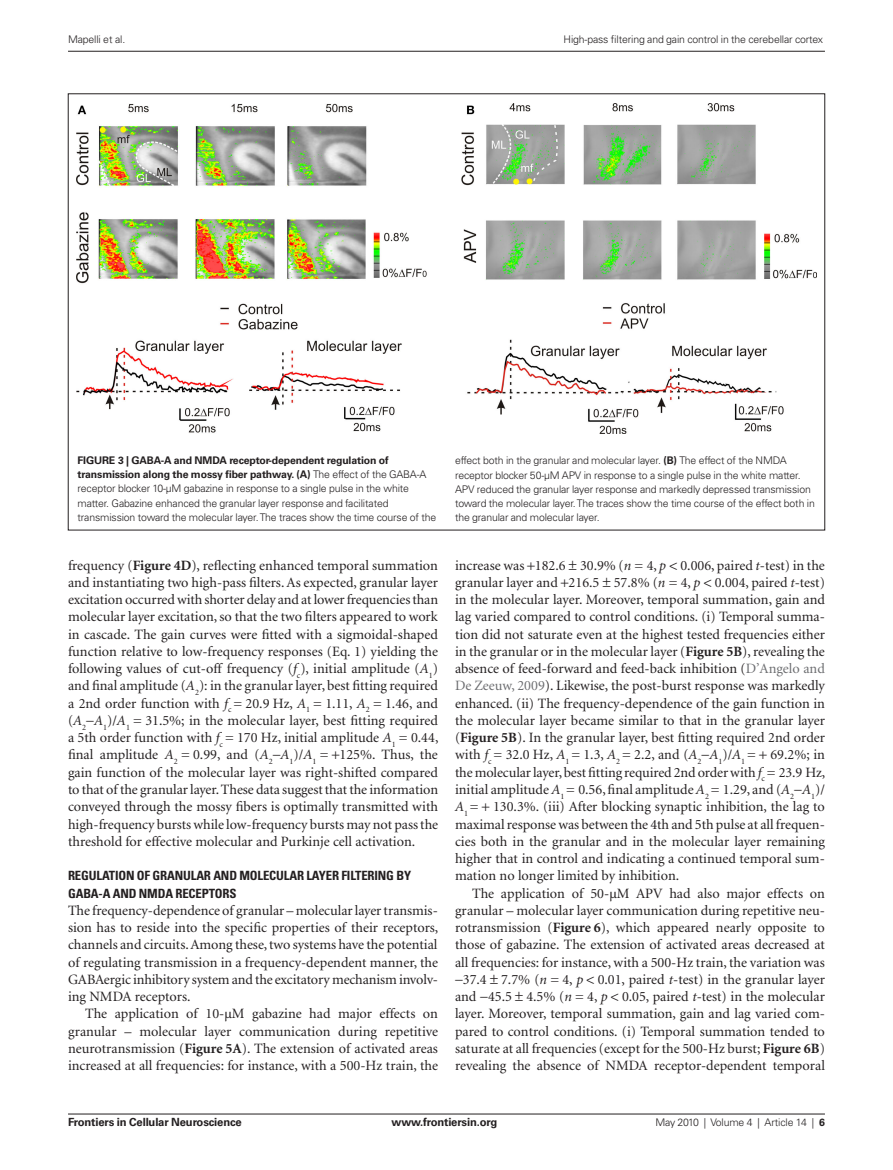
<style>
.page{position:relative;width:893px;height:1170px;background:#fff}
.page>*{position:absolute;margin:0;border:0;box-sizing:border-box;transform-origin:0 0}
.ART_tx{font:14.25px/17.2px "Minion";color:#231f20;text-align:justify}
.ART_tx1{font:14.25px/17.2px "Minion";letter-spacing:-.01em;color:#231f20;text-align:justify}
.ART_tx_title2{font:700 condensed 12.75px "Univers";letter-spacing:-.01em;color:#231f20}
.t1{font:700 11.25px "Univers";letter-spacing:-.015em;color:#231f20}
.FIGURE_tx{font:300 10.5px/14.2px "Univers";letter-spacing:-.015em;color:#231f20}
.s1{font-weight:700}
.s2{font-style:italic}
.s3{color:#6c6d70}
</style>
<div class="page">
<hr style="left:68px;top:1113px;width:757px;height:1px;background:#231f20">
<hr style="left:68px;top:51px;width:757px;height:1px;background:#231f20">
<img style="left:77px;top:103px;width:739px;height:331px">
<p class="FIGURE_tx" style="left:68px;top:32px;width:59px">Mapelli et al.</p>
<p class="FIGURE_tx" style="left:564px;top:32px;width:261px">High-pass filtering and gain control in the cerebellar cortex</p>
<p class="FIGURE_tx" style="left:78px;top:453px;width:360px"><span class="s1">Fig ure 3 | GABA-A and NMDA receptor-dependent regulation of transmission along the mossy fiber pathway. (A)</span> The effect of the GABA-A receptor blocker 10-μM gabazine in response to a single pulse in the white matter. Gabazine enhanced the granular layer response and facilitated transmission toward the molecular layer.The traces show the time course of the</p>
<p class="FIGURE_tx" style="left:455px;top:453px;width:361px">effect both in the granular and molecular layer. <span class="s1">(B)</span> The effect of the NMDA receptor blocker 50-μM APV in response to a single pulse in the white matter.<br>APV reduced the granular layer response and markedly depressed transmission toward the molecular layer.The traces show the time course of the effect both in the granular and molecular layer.</p>
<p class="ART_tx" style="left:68px;top:557px;width:372px">frequency (<span class="s1">Figure 4D</span>), reflecting enhanced temporal summation and instantiating two high-pass filters. As expected, granular layer excitation occurred with shorter delay and at lower frequencies than molecular layer excitation, so that the two filters appeared to work in cascade. The gain curves were fitted with a sigmoidal-shaped function relative to low-frequency responses (Eq. 1) yielding the following values of cut-off frequency (<span class="s2">f</span><sub>c</sub>), initial amplitude (<span class="s2">A</span><sub>1</sub>) and final amplitude (<span class="s2">A</span><sub>2</sub>): in the granular layer, best fitting required a 2nd order function with <span class="s2">f</span><sub>c</sub> = 20.9 Hz, <span class="s2">A</span><sub>1</sub> = 1.11, <span class="s2">A</span><sub>2</sub> = 1.46, and (<span class="s2">A</span><sub>2</sub>−<span class="s2">A</span><sub>1</sub>)/<span class="s2">A</span><sub>1</sub> = 31.5%; in the molecular layer, best fitting required a 5th order function with <span class="s2">f</span><sub>c</sub> = 170 Hz, initial amplitude <span class="s2">A</span><sub>1</sub> = 0.44, final amplitude <span class="s2">A</span><sub>2</sub> = 0.99, and (<span class="s2">A</span><sub>2</sub>−<span class="s2">A</span><sub>1</sub>)/<span class="s2">A</span><sub>1</sub> = 125%. Thus, the gain function of the molecular layer was right-shifted compared to that of the granular layer. These data suggest that the information conveyed through the mossy fibers is optimally transmitted with high-frequency bursts while low-frequency bursts may not pass the threshold for effective molecular and Purkinje cell activation.</p>
<p class="ART_tx_title2" style="left:68px;top:867px;width:29px">REGULATION</p>
<p class="ART_tx_title2" style="left:137px;top:867px;width:32px">OF GRANULAR</p>
<p class="ART_tx_title2" style="left:213px;top:867px;width:9px">AND</p>
<p class="ART_tx_title2" style="left:239px;top:867px;width:9px">MOLECULAR</p>
<p class="ART_tx_title2" style="left:306px;top:867px;width:47px">LAYER FILTERIN</p>
<p class="ART_tx_title2" style="left:386px;top:867px;width:26px">G BY</p>
<p class="ART_tx_title2" style="left:68px;top:885px;width:54px">GABA-A AND</p>
<p class="ART_tx_title2" style="left:139px;top:885px;width:44px">NMDA RECE</p>
<p class="ART_tx_title2" style="left:202px;top:885px;width:15px">PTORS</p>
<p class="ART_tx1" style="left:68px;top:902px;width:372px">The frequency-dependence of granular – molecular layer transmis&shy;sion has to reside into the specific properties of their receptors, channels and circuits. Among these, two systems have the potential of regulating transmission in a frequency-dependent manner, the GABAergic inhibitory system and the excitatory mechanism involv&shy;ing NMDA receptors.</p>
<p class="ART_tx" style="left:68px;top:1005px;width:371px;text-indent:17px">The application of 10-μM gabazine had major effects on granular – molecular layer communication during repetitive neurotransmission (<span class="s1">Figure 5A</span>). The extension of activated areas increased at all frequencies: for instance, with a 500-Hz train, the</p>
<p class="ART_tx" style="left:455px;top:557px;width:372px">increase was 182.6 30.9% (<span class="s2">n</span> = 4, <span class="s2">p</span> 0.006, paired <span class="s2">t</span>-test) in the granular layer and 216.5 57.8% (<span class="s2">n</span> = 4, <span class="s2">p</span> 0.004, paired <span class="s2">t</span>-test) in the molecular layer. Moreover, temporal summation, gain and lag varied compared to control conditions. (i) Temporal summa&shy;tion did not saturate even at the highest tested frequencies either in the granular or in the molecular layer (<span class="s1">Figure 5B</span>), revealing the absence of feed-forward and feed-back inhibition (<span class="s3">D’Angelo and De Zeeuw, 2009</span>). Likewise, the post-burst response was markedly enhanced. (ii) The frequency-dependence of the gain function in the molecular layer became similar to that in the granular layer (<span class="s1">Figure 5B</span>). In the granular layer, best fitting required 2nd order with <span class="s2">f</span><sub>c</sub> = 32.0 Hz, <span class="s2">A</span><sub>1</sub> = 1.3, <span class="s2">A</span><sub>2</sub> = 2.2, and (<span class="s2">A</span><sub>2</sub>−<span class="s2">A</span><sub>1</sub>)/<span class="s2">A</span><sub>1</sub> = 69.2%; in the molecular layer, best fitting required 2nd order with <span class="s2">f</span><sub>c</sub> = 23.9 Hz, initial amplitude <span class="s2">A</span><sub>1</sub> = 0.56, final amplitude <span class="s2">A</span><sub>2</sub> = 1.29, and (<span class="s2">A</span><sub>2</sub>−<span class="s2">A</span><sub>1</sub>)/ <span class="s2">A</span><sub>1</sub> = 130.3%. (iii) After blocking synaptic inhibition, the lag to maximal response was between the 4th and 5th pulse at all frequen&shy;cies both in the granular and in the molecular layer remaining higher that in control and indicating a continued temporal sum&shy;mation no longer limited by inhibition.</p>
<p class="ART_tx" style="left:455px;top:884px;width:371px;text-indent:17px">The application of 50-μM APV had also major effects on granular – molecular layer communication during repetitive neu&shy;rotransmission (<span class="s1">Figure 6</span>), which appeared nearly opposite to those of gabazine. The extension of activated areas decreased at all frequencies: for instance, with a 500-Hz train, the variation was −37.4 7.7% (<span class="s2">n</span> = 4, <span class="s2">p</span> 0.01, paired <span class="s2">t</span>-test) in the granular layer and −45.5 4.5% (<span class="s2">n</span> = 4, <span class="s2">p</span> 0.05, paired <span class="s2">t</span>-test) in the molecular layer. Moreover, temporal summation, gain and lag varied com&shy;pared to control conditions. (i) Temporal summation tended to saturate at all frequencies (except for the 500-Hz burst; <span class="s1">Figure 6B</span>) revealing the absence of NMDA receptor-dependent temporal</p>
<p class="t1" style="left:68px;top:1115px;width:175px">Frontiers in Cellular Neuroscience</p>
<p class="t1" style="left:392px;top:1115px;width:107px">www.frontiersin.org</p>
<p class="FIGURE_tx" style="left:655px;top:1115px;width:160px">May 2010 | Volume 4 | Article 14 |</p>
</div>
